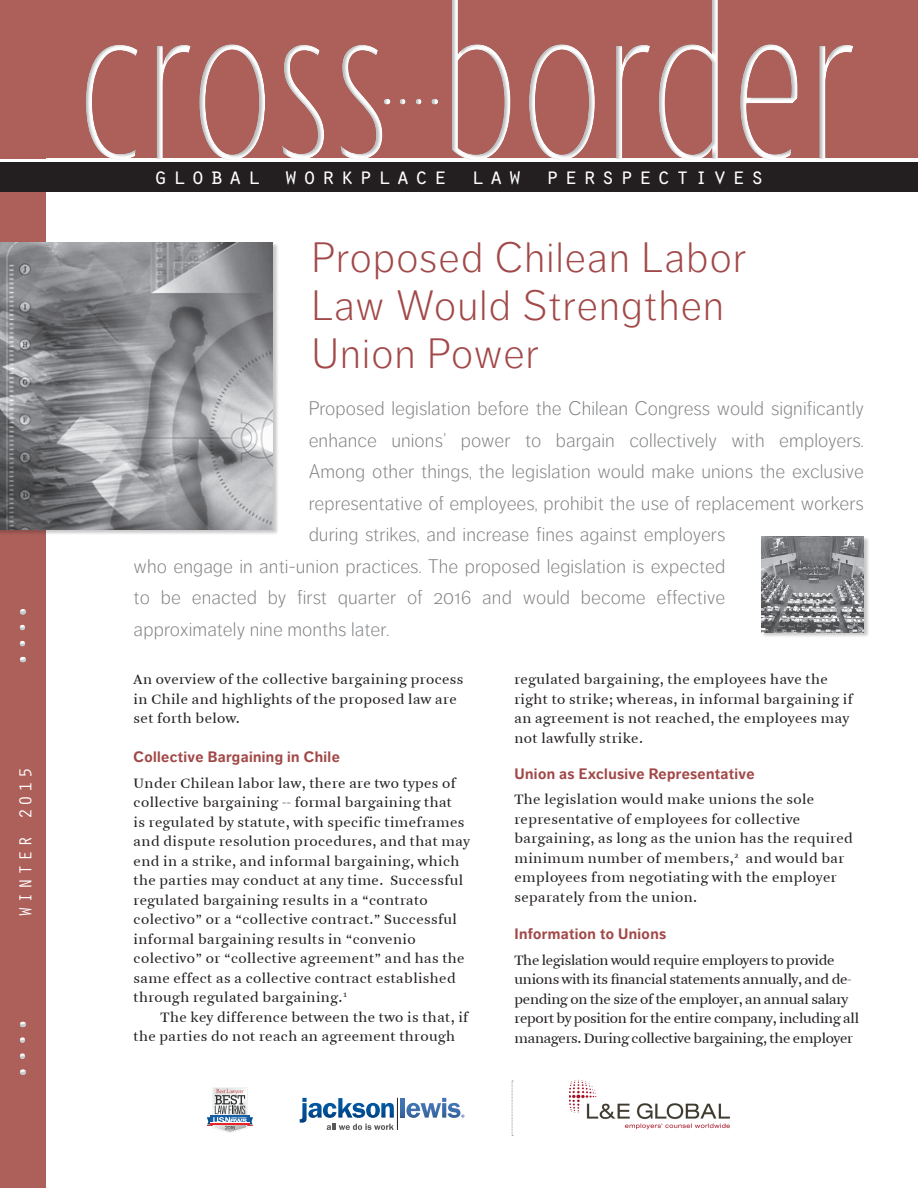
<style>
.page{position:relative;width:918px;height:1188px;background:#ad5f5a}
.page>*{position:absolute;margin:0;border:0;box-sizing:border-box;transform-origin:0 0}
.t1{font:100 extra-condensed 249px "Agenda";letter-spacing:.02em;color:#fff}
.t2{font:300 42px/48px "Dagny OT";letter-spacing:.03em;color:#a24848}
.t3{font:24px "Orator Std";letter-spacing:.175em;color:#fff}
.t4{font:300 19.5px "Dagny OT";letter-spacing:.005em;color:#808285}
.t5{font:18px "Orator Std";letter-spacing:.175em;color:#fff}
.t6{font:15px/19.5px "Arnhem Blond";letter-spacing:.025em;color:#231f20}
.t7{font:15px/19.5px "Arnhem Blond";letter-spacing:-.02em;color:#231f20}
.Subhead_Style{font:700 15px "Dagny OT";letter-spacing:.025em;color:#a24848}
</style>
<div class="page">
<div style="left:46px;top:159px;width:872px;height:1029px;background:#fff"></div>
<div style="left:6px;top:0;width:912px;height:235px;background:#231f20;opacity:.3"></div>
<div style="left:381px;top:98px;width:57px;height:9px;background:#231f20;opacity:.25"></div>
<div style="left:0;top:159px;width:72px;height:30px;background:#fff"></div>
<div style="left:0;top:162px;width:918px;height:30px;background:#231f20"></div>
<div style="left:0;top:242px;width:279px;height:293px;background:#231f20;opacity:.25"></div>
<img style="left:0;top:242px;width:273px;height:287px">
<div style="left:19px;top:608px;width:9px;height:57px;background:#231f20;opacity:.25"></div>
<div style="left:19px;top:1021px;width:9px;height:57px;background:#231f20;opacity:.25"></div>
<img style="left:569px;top:1079px;width:161px;height:51px">
<svg style="left:401px;top:1098px;width:4px;height:20px"></svg>
<hr style="left:397px;top:1098px;width:1px;height:32px;background:#231f20">
<svg style="left:300px;top:1098px;width:94px;height:32px"></svg>
<svg style="left:406px;top:1098px;width:58px;height:20px"></svg>
<svg style="left:207px;top:1087px;width:46px;height:46px"></svg>
<svg style="left:512px;top:1081px;width:1px;height:55px"></svg>
<div style="left:761px;top:536px;width:109px;height:102px;background:#231f20;opacity:.25"></div>
<img style="left:761px;top:536px;width:103px;height:96px">
<p class="t5" style="left:13px;top:917px;width:152px;rotate:-90deg">WINTER 2015</p>
<h1 class="t1" style="left:79px;top:-51px;width:777px">cross border</h1>
<p class="t3" style="left:153px;top:159px;width:613px">global workplace law perspectives</p>
<p class="t2" style="left:312px;top:235px;width:436px">Proposed Chilean Labor<br>Law Would Strengthen<br>Union Power</p>
<p class="t4" style="left:309px;top:398px;width:557px">Proposed legislation before the Chilean Congress would significantly</p>
<p class="t4" style="left:309px;top:430px;width:557px">enhance unions’ power to bargain collectively with employers.</p>
<p class="t4" style="left:309px;top:461px;width:557px">Among other things, the legislation would make unions the exclusive</p>
<p class="t4" style="left:309px;top:493px;width:557px">representative of employees, prohibit the use of replacement workers</p>
<p class="t4" style="left:309px;top:524px;width:418px">during strikes, and increase fines against employers</p>
<p class="t4" style="left:134px;top:556px;width:593px">who engage in anti-union practices. The proposed legislation is expected</p>
<p class="t4" style="left:134px;top:587px;width:593px">to be enacted by first quarter of 2016 and would become effective</p>
<p class="t4" style="left:134px;top:619px;width:257px">approximately nine months later.</p>
<p class="t6" style="left:134px;top:670px;width:331px">An overview of the collective bargaining process in Chile and highlights of the proposed law are set forth below.</p>
<p class="Subhead_Style" style="left:134px;top:748px;width:208px">Collective Bargaining in Chile</p>
<p class="t6" style="left:134px;top:774px;width:338px">Under Chilean labor law, there are two types of collective bargaining -- formal bargaining that<br>is regulated by statute, with specific timeframes and dispute resolution procedures, and that may end in a strike, and informal bargaining, which the parties may conduct at any time. Successful regulated bargaining results in a “contrato colectivo” or a “collective contract.” Successful informal bargaining results in “convenio colectivo” or “collective agreement” and has the same effect as a collective contract established through regulated bargaining.<sup>1</sup></p>
<p class="t6" style="left:134px;top:1008px;width:336px;text-indent:27px">The key difference between the two is that, if the parties do not reach an agreement through</p>
<p class="t6" style="left:514px;top:670px;width:340px">regulated bargaining, the employees have the right to strike; whereas, in informal bargaining if an agreement is not reached, the employees may not lawfully strike.</p>
<p class="Subhead_Style" style="left:514px;top:765px;width:242px">Union as Exclusive Representative</p>
<p class="t6" style="left:514px;top:790px;width:340px">The legislation would make unions the sole representative of employees for collective bargaining, as long as the union has the required minimum number of members,<sup>2</sup> and would bar employees from negotiating with the employer separately from the union.</p>
<p class="Subhead_Style" style="left:514px;top:925px;width:153px">Information to Unions</p>
<p class="t7" style="left:514px;top:951px;width:346px">The legislation would require employers to provide unions with its financial statements annually, and de&shy;pending on the size of the employer, an annual salary report by position for the entire company, including all managers. During collective bargaining, the employer</p>
</div>
